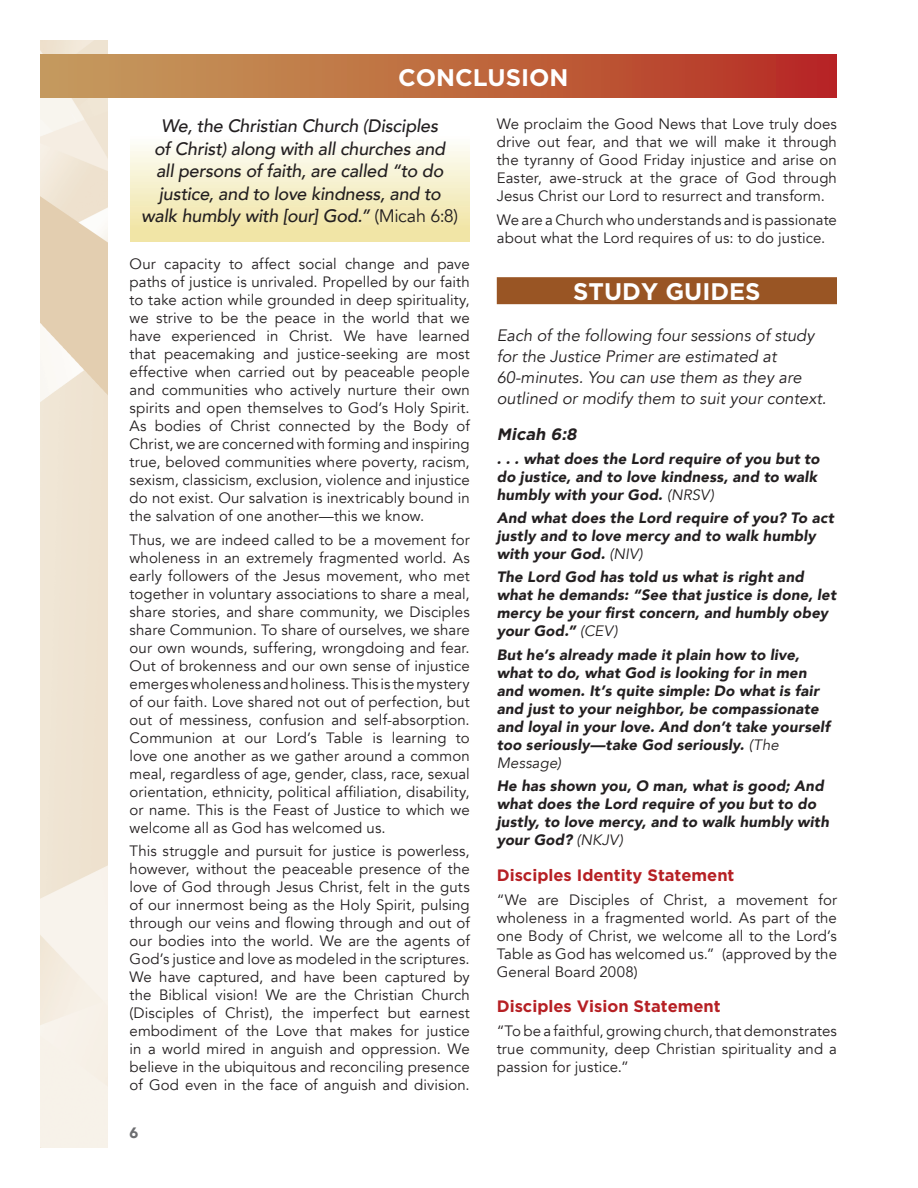
<style>
.page{position:relative;width:918px;height:1188px;background:#fff}
.page>*{position:absolute;margin:0;border:0;box-sizing:border-box;transform-origin:0 0}
.t1{font:700 24px "Gotham";color:#fff}
.t2{font:italic 500 18px/22.5px "Avenir";letter-spacing:-.01em;color:#231f20;text-align:center}
.t3{font:italic 16.5px/21px "Avenir";color:#231f20}
.t4{font:700 16.5px "Gotham";color:#b62024}
.t5{font:italic 700 16.5px "Gotham";color:#231f20}
.t6{font:15px/18px "Avenir";letter-spacing:.005em;color:#231f20;text-align:justify}
.t7{font:italic 900 15px/18px "Avenir";letter-spacing:.01em;color:#231f20}
.t8{font:900 15px "Avenir";color:#6c6d70}
.s1{font-weight:400;font-style:normal}
.s2{font-weight:400}
</style>
<div class="page">
<img style="left:40px;top:40px;width:68px;height:1108px">
<svg style="left:130px;top:97px;width:339px;height:145px"></svg>
<div style="left:40px;top:54px;width:797px;height:43px;background:linear-gradient(to right,#c5a35f,#b72e22)"></div>
<div style="left:497px;top:277px;width:340px;height:27px;background:#995524"></div>
<h1 class="t1" style="left:398px;top:63px;width:172px">CONCLUSION</h1>
<p class="t2" style="left:141px;top:115px;width:318px">We, the Christian Church (Disciples<br>of Christ) along with all churches and<br>all persons of faith, are called “to do justice, and to love kindness, and to walk humbly with [our] God.” <span class="s1">(Micah 6:8)</span></p>
<p class="t6" style="left:130px;top:255px;width:342px">Our capacity to affect social change and pave paths of justice is unrivaled. Propelled by our faith to take action while grounded in deep spirituality, we strive to be the peace in the world that we have experienced in Christ. We have learned that peacemaking and justice-seeking are most effective when carried out by peaceable people and communities who actively nurture their own spirits and open themselves to God’s Holy Spirit.<br>As bodies of Christ connected by the Body of Christ, we are concerned with forming and inspiring true, beloved communities where poverty, racism, sexism, classicism, exclusion, violence and injustice do not exist. Our salvation is inextricably bound in the salvation of one another—this we know.</p>
<p class="t6" style="left:130px;top:531px;width:342px">Thus, we are indeed called to be a movement for wholeness in an extremely fragmented world. As early followers of the Jesus movement, who met together in voluntary associations to share a meal, share stories, and share community, we Disciples share Communion. To share of ourselves, we share our own wounds, suffering, wrongdoing and fear.<br>Out of brokenness and our own sense of injustice emerges wholeness and holiness. This is the mystery of our faith. Love shared not out of perfection, but out of messiness, confusion and self-absorption.<br>Communion at our Lord’s Table is learning to love one another as we gather around a common meal, regardless of age, gender, class, race, sexual orientation, ethnicity, political affiliation, disability, or name. This is the Feast of Justice to which we welcome all as God has welcomed us.</p>
<p class="t6" style="left:130px;top:842px;width:342px">This struggle and pursuit for justice is powerless, however, without the peaceable presence of the love of God through Jesus Christ, felt in the guts of our innermost being as the Holy Spirit, pulsing through our veins and flowing through and out of our bodies into the world. We are the agents of God’s justice and love as modeled in the scriptures.<br>We have captured, and have been captured by the Biblical vision! We are the Christian Church (Disciples of Christ), the imperfect but earnest embodiment of the Love that makes for justice in a world mired in anguish and oppression. We believe in the ubiquitous and reconciling presence of God even in the face of anguish and division.</p>
<p class="t6" style="left:497px;top:116px;width:342px">We proclaim the Good News that Love truly does drive out fear, and that we will make it through the tyranny of Good Friday injustice and arise on Easter, awe-struck at the grace of God through Jesus Christ our Lord to resurrect and transform.</p>
<p class="t6" style="left:497px;top:211px;width:342px">We are a Church who understands and is passionate about what the Lord requires of us: to do justice.</p>
<h1 class="t1" style="left:573px;top:278px;width:189px">STUDY GUIDES</h1>
<p class="t3" style="left:497px;top:325px;width:331px">Each of the following four sessions of study for the Justice Primer are estimated at 60-minutes. You can use them as they are outlined or modify them to suit your context.</p>
<p class="t5" style="left:497px;top:424px;width:85px">Micah 6:8</p>
<p class="t7" style="left:497px;top:449px;width:324px">. . . what does the Lord require of you but to do justice, and to love kindness, and to walk humbly with your God. <span class="s2">(NRSV)</span></p>
<p class="t7" style="left:497px;top:509px;width:339px">And what does the Lord require of you? To act justly and to love mercy and to walk humbly with your God. <span class="s2">(NIV)</span></p>
<p class="t7" style="left:497px;top:568px;width:341px">The Lord God has told us what is right and what he demands: “See that justice is done, let mercy be your first concern, and humbly obey your God.” <span class="s2">(CEV)</span></p>
<p class="t7" style="left:497px;top:646px;width:335px">But he’s already made it plain how to live, what to do, what God is looking for in men and women. It’s quite simple: Do what is fair and just to your neighbor, be compassionate and loyal in your love. And don’t take yourself too seriously—take God seriously. <span class="s2">(The Message)</span></p>
<p class="t7" style="left:497px;top:777px;width:334px">He has shown you, O man, what is good; And what does the Lord require of you but to do justly, to love mercy, and to walk humbly with your God? <span class="s2">(NKJV)</span></p>
<p class="t4" style="left:497px;top:865px;width:239px">Disciples Identity Statement</p>
<p class="t6" style="left:497px;top:891px;width:342px">“We are Disciples of Christ, a movement for wholeness in a fragmented world. As part of the one Body of Christ, we welcome all to the Lord’s Table as God has welcomed us.” (approved by the General Board 2008)</p>
<p class="t4" style="left:497px;top:997px;width:225px">Disciples Vision Statement</p>
<p class="t6" style="left:497px;top:1022px;width:342px">“To be a faithful, growing church, that demonstrates true community, deep Christian spirituality and a passion for justice.”</p>
<p class="t8" style="left:130px;top:1120px;width:10px">6</p>
</div>
